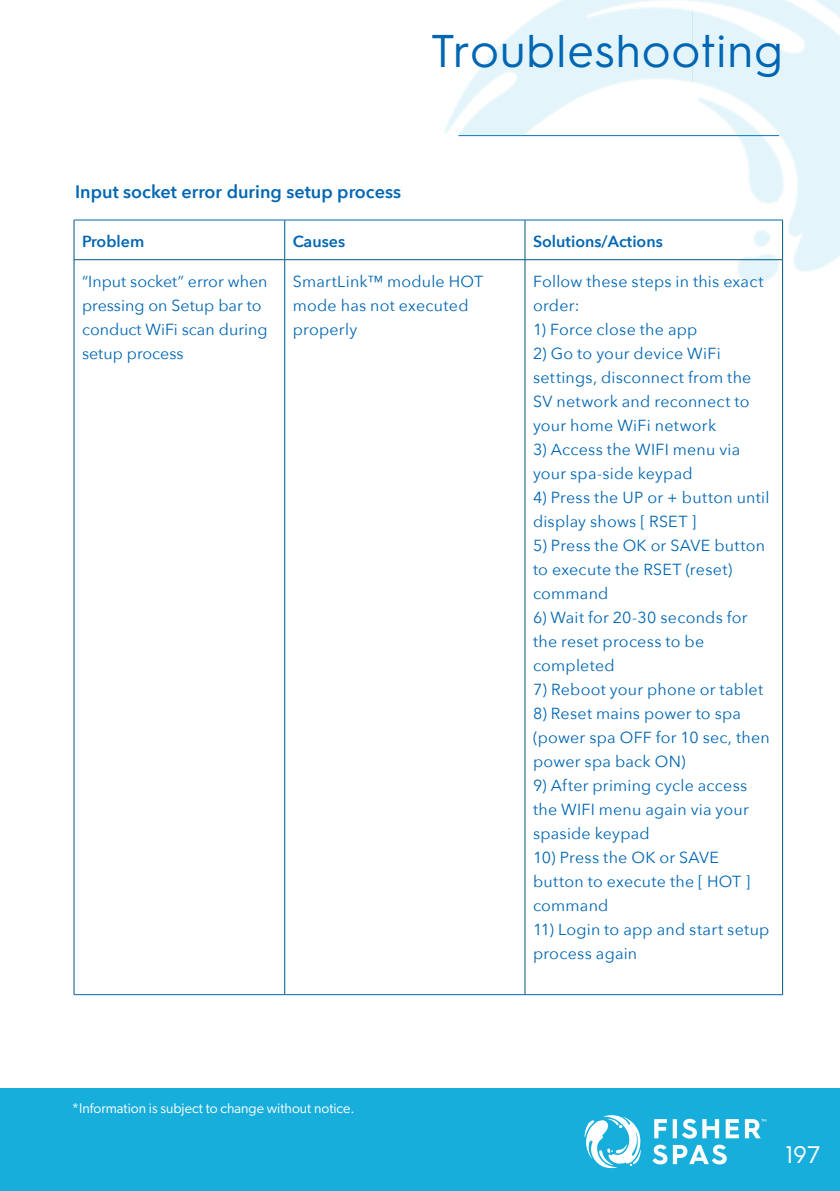
<style>
.page{position:relative;width:840px;height:1191px;background:#fff}
.page>*{position:absolute;margin:0;border:0;box-sizing:border-box;transform-origin:0 0}
.t1{font:46px "Hurme Geometric Sans 3";letter-spacing:.02em;color:#0066b3}
.t2{font:24px "Hurme Geometric Sans 3";color:#fff}
.t3{font:600 18px "Avenir Next";color:#0066b3}
.t4{font:16px/24px "Avenir Next";letter-spacing:.015em;color:#0066b3}
.t5{font:600 16px "Avenir Next";color:#0066b3}
.t6{font:14px "Gibson";color:#fff}
</style>
<div class="page">
<div style="left:0;top:1089px;width:839px;height:102px;background:#17aedb"></div>
<hr style="left:458px;top:135px;width:320px;height:1px;background:#0b74bb">
<svg style="left:584px;top:1115px;width:57px;height:53px"></svg>
<svg style="left:652px;top:1144px;width:74px;height:20px"></svg>
<svg style="left:654px;top:1118px;width:111px;height:20px"></svg>
<img style="left:692px;top:0;width:147px;height:303px">
<hr style="left:74px;top:220px;width:1px;height:39px;background:#00567e">
<hr style="left:284px;top:220px;width:1px;height:39px;background:#00567e">
<hr style="left:524px;top:220px;width:1px;height:39px;background:#00567e">
<hr style="left:781px;top:220px;width:1px;height:39px;background:#00567e">
<hr style="left:74px;top:259px;width:210px;height:1px;background:#00567e">
<hr style="left:74px;top:260px;width:1px;height:734px;background:#00567e">
<hr style="left:284px;top:259px;width:240px;height:1px;background:#00567e">
<hr style="left:284px;top:260px;width:1px;height:734px;background:#00567e">
<hr style="left:524px;top:259px;width:258px;height:1px;background:#00567e">
<hr style="left:524px;top:260px;width:1px;height:734px;background:#00567e">
<hr style="left:781px;top:260px;width:1px;height:734px;background:#00567e">
<hr style="left:74px;top:220px;width:210px;height:1px;background:#0066b3">
<hr style="left:284px;top:220px;width:240px;height:1px;background:#0066b3">
<hr style="left:524px;top:220px;width:258px;height:1px;background:#0066b3">
<hr style="left:74px;top:994px;width:210px;height:1px;background:#0066b3">
<hr style="left:284px;top:994px;width:240px;height:1px;background:#0066b3">
<hr style="left:524px;top:994px;width:258px;height:1px;background:#0066b3">
<h1 class="t1" style="left:430px;top:19px;width:353px">Troubleshooting</h1>
<p class="t3" style="left:75px;top:176px;width:327px">Input socket error during setup process</p>
<p class="t5" style="left:82px;top:228px;width:64px">Problem</p>
<p class="t5" style="left:292px;top:228px;width:54px">Causes</p>
<p class="t5" style="left:532px;top:228px;width:131px">Solutions/Actions</p>
<p class="t4" style="left:82px;top:269px;width:187px">“Input socket” error when pressing on Setup bar to conduct WiFi scan during setup process</p>
<p class="t4" style="left:292px;top:269px;width:192px">SmartLink™ module HOT mode has not executed properly</p>
<p class="t4" style="left:532px;top:269px;width:232px">Follow these steps in this exact order:</p>
<p class="t4" style="left:532px;top:317px;width:166px">1) Force close the app</p>
<p class="t4" style="left:532px;top:341px;width:220px">2) Go to your device WiFi settings, disconnect from the<br>SV network and reconnect to your home WiFi network</p>
<p class="t4" style="left:532px;top:437px;width:209px">3) Access the WIFI menu via your spa-side keypad</p>
<p class="t4" style="left:532px;top:485px;width:238px">4) Press the UP or + button until display shows [ RSET ]</p>
<p class="t4" style="left:532px;top:533px;width:233px">5) Press the OK or SAVE button to execute the RSET (reset) command</p>
<p class="t4" style="left:532px;top:605px;width:216px">6) Wait for 20-30 seconds for the reset process to be completed</p>
<p class="t4" style="left:532px;top:677px;width:231px">7) Reboot your phone or tablet</p>
<p class="t4" style="left:532px;top:701px;width:238px">8) Reset mains power to spa (power spa OFF for 10 sec, then power spa back ON)</p>
<p class="t4" style="left:532px;top:773px;width:217px;text-align:justify">9) After priming cycle access the WIFI menu again via your spaside keypad</p>
<p class="t4" style="left:532px;top:845px;width:218px">10) Press the OK or SAVE button to execute the [ HOT ] command</p>
<p class="t4" style="left:532px;top:917px;width:238px">11) Login to app and start setup process again</p>
<p class="t6" style="left:72px;top:1099px;width:284px">*Information is subject to change without notice.</p>
<h2 class="t2" style="left:785px;top:1137px;width:36px">197</h2>
</div>
